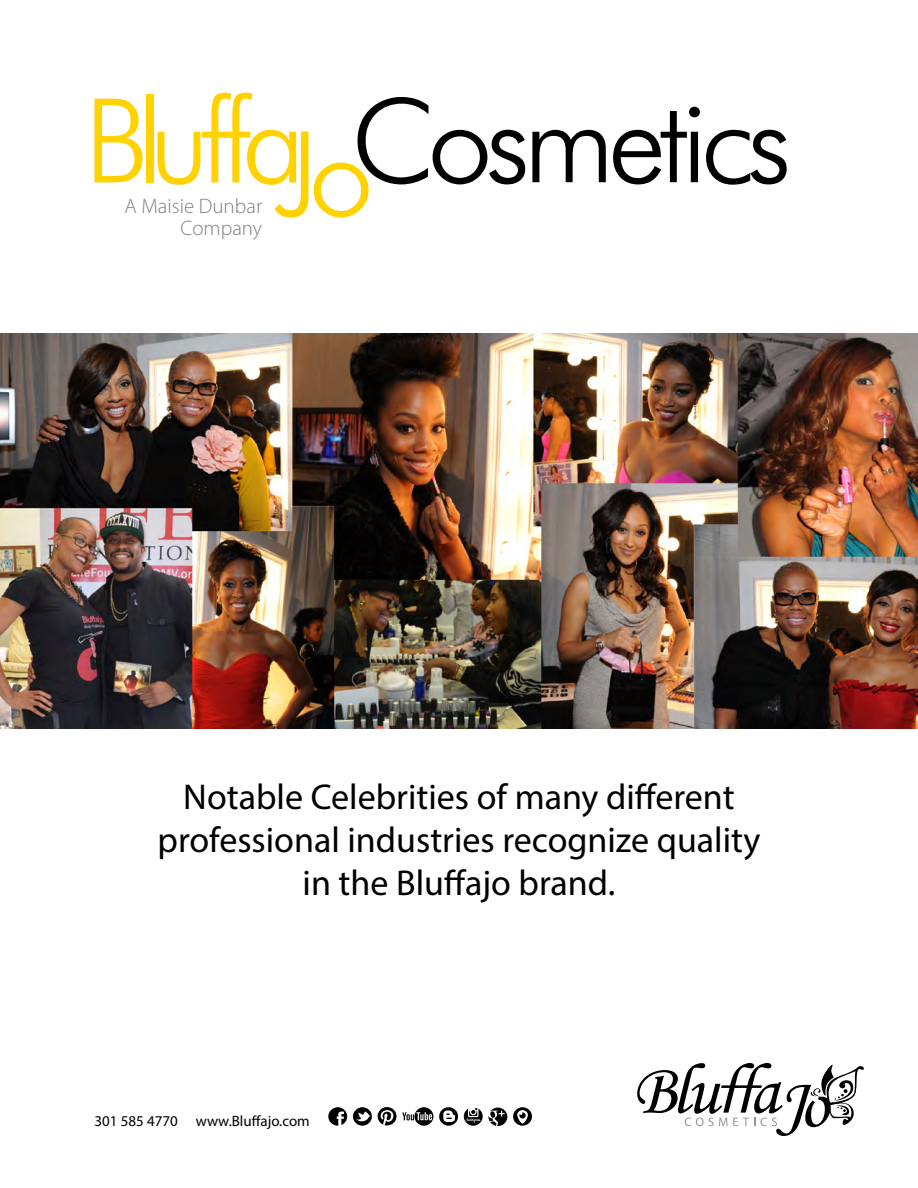
<style>
.page{position:relative;width:918px;height:1188px;background:#fff}
.page>*{position:absolute;margin:0;border:0;box-sizing:border-box;transform-origin:0 0}
.t1{font:36px/43.2px "Myriad Pro";color:#000;text-align:center}
.t2{font:300 21px/22.2px "Myriad Pro";color:#808285;text-align:right}
.t3{font:15px "Myriad Pro";color:#000}
</style>
<div class="page">
<svg style="left:94px;top:99px;width:49px;height:83px"></svg>
<div style="left:146px;top:94px;width:8px;height:88px;background:#ffd200"></div>
<svg style="left:158px;top:93px;width:150px;height:125px"></svg>
<svg style="left:314px;top:97px;width:473px;height:121px"></svg>
<svg style="left:637px;top:1063px;width:227px;height:73px"></svg>
<svg style="left:353px;top:1107px;width:19px;height:19px"></svg>
<svg style="left:439px;top:1107px;width:19px;height:19px"></svg>
<svg style="left:328px;top:1107px;width:19px;height:19px"></svg>
<svg style="left:464px;top:1108px;width:43px;height:18px"></svg>
<svg style="left:378px;top:1107px;width:55px;height:19px"></svg>
<svg style="left:513px;top:1107px;width:19px;height:19px"></svg>
<img style="left:0;top:333px;width:918px;height:396px">
<p class="t2" style="left:125px;top:195px;width:139px">A Maisie Dunbar<br>Company</p>
<p class="t1" style="left:158px;top:775px;width:604px">Notable Celebrities of many different professional industries recognize quality in the Bluffajo brand.</p>
<p class="t3" style="left:94px;top:1112px;width:217px">301 585 4770 www.Bluffajo.com</p>
</div>
